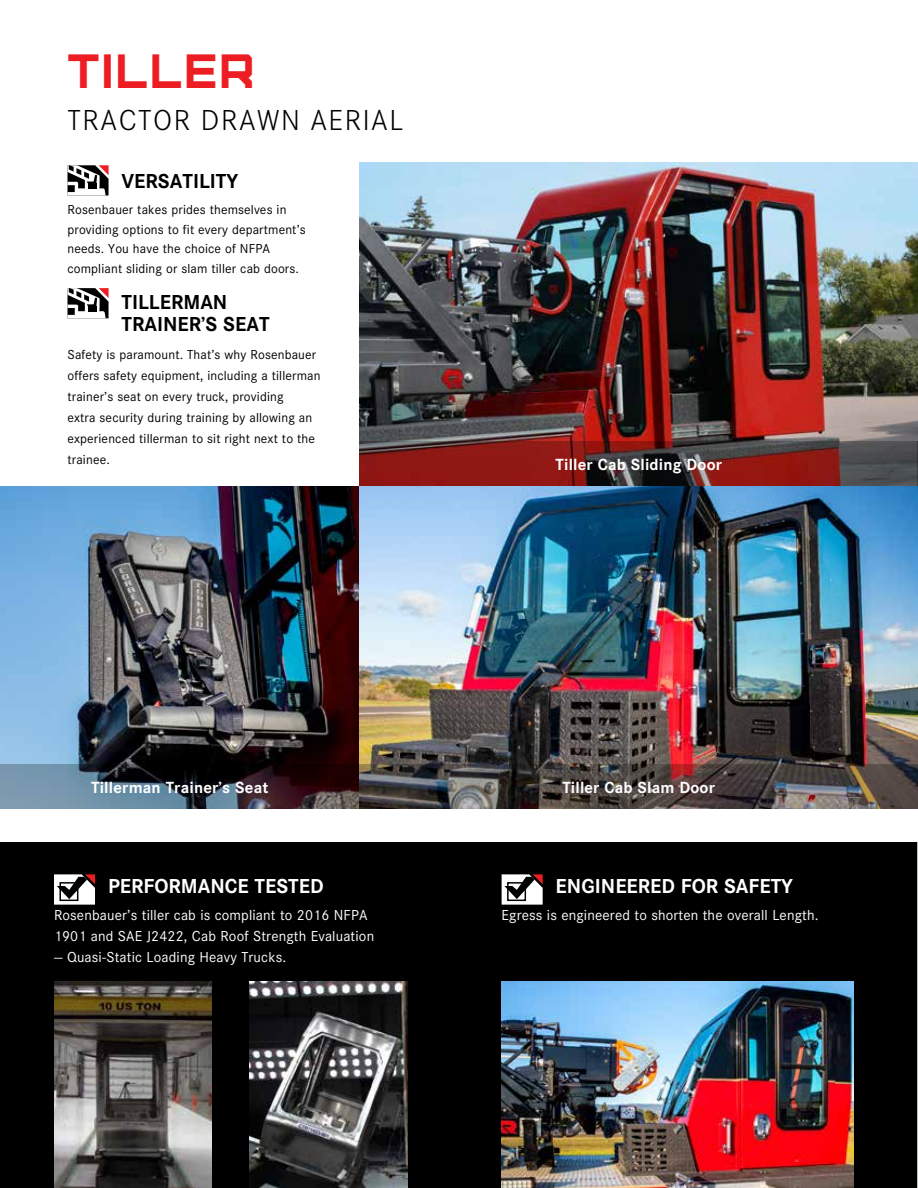
<style>
.page{position:relative;width:918px;height:1188px;background:#fff}
.page>*{position:absolute;margin:0;border:0;box-sizing:border-box;transform-origin:0 0}
.t1{font:48px "Furore";letter-spacing:.05em;color:#ed1d24}
.t2{font:300 30px "Corporate S";letter-spacing:.05em;color:#000}
.t3{font:700 21px "Corporate S";color:#fff}
.t4{font:700 21px/22.5px "Corporate S";color:#000}
.t5{font:700 16.8px "Corporate S";letter-spacing:.01em;color:#fff}
.t6{font:15px/21px "Corporate S";letter-spacing:.01em;color:#fff}
.t7{font:13.5px/21px "Corporate S";letter-spacing:.01em;color:#000}
</style>
<div class="page">
<svg style="left:68px;top:165px;width:41px;height:31px"></svg>
<svg style="left:68px;top:288px;width:41px;height:30px"></svg>
<img style="left:0;top:486px;width:360px;height:278px">
<img style="left:360px;top:163px;width:558px;height:601px">
<svg style="left:360px;top:442px;width:557px;height:44px;background:#6d2826"></svg>
<img style="left:0;top:764px;width:918px;height:44px">
<div style="left:0;top:841px;width:918px;height:347px;background:#000"></div>
<hr style="left:917px;top:841px;width:1px;height:347px;background:#bdbebf">
<div style="left:0;top:809px;width:918px;height:33px;background:#fff"></div>
<img style="left:249px;top:982px;width:158px;height:206px">
<img style="left:54px;top:982px;width:158px;height:206px">
<svg style="left:54px;top:874px;width:41px;height:31px"></svg>
<svg style="left:502px;top:874px;width:41px;height:31px"></svg>
<hr style="left:917px;top:442px;width:1px;height:44px;background:#000">
<img style="left:502px;top:982px;width:352px;height:206px">
<h1 class="t1" style="left:68px;top:41px;width:189px">TILLER</h1>
<h2 class="t2" style="left:68px;top:103px;width:337px">TRACTOR DRAWN AERIAL</h2>
<h3 class="t4" style="left:122px;top:170px;width:118px">VERSATILITY</h3>
<p class="t7" style="left:68px;top:200px;width:240px;line-height:19.5px">Rosenbauer takes prides themselves in providing options to fit every department’s needs. You have the choice of NFPA compliant sliding or slam tiller cab doors.</p>
<h3 class="t4" style="left:122px;top:291px;width:150px">TILLERMAN<br>TRAINER’S SEAT</h3>
<p class="t7" style="left:68px;top:344px;width:255px">Safety is paramount. That’s why Rosenbauer offers safety equipment, including a tillerman trainer’s seat on every truck, providing<br>extra security during training by allowing an experienced tillerman to sit right next to the trainee.</p>
<p class="t5" style="left:556px;top:455px;width:168px">Tiller Cab Sliding Door</p>
<p class="t5" style="left:91px;top:778px;width:179px">Tillerman Trainer’s Seat</p>
<h3 class="t3" style="left:108px;top:874px;width:217px">PERFORMANCE TESTED</h3>
<p class="t6" style="left:54px;top:905px;width:322px">Rosenbauer’s tiller cab is compliant to 2016 NFPA<br>1901 and SAE J2422, Cab Roof Strength Evaluation</p>
<p class="t6" style="left:54px;top:947px;width:234px">— Quasi-Static Loading Heavy Trucks.</p>
<p class="t5" style="left:562px;top:778px;width:154px">Tiller Cab Slam Door</p>
<h3 class="t3" style="left:556px;top:874px;width:239px">ENGINEERED FOR SAFETY</h3>
<p class="t6" style="left:502px;top:905px;width:318px">Egress is engineered to shorten the overall Length.</p>
</div>
